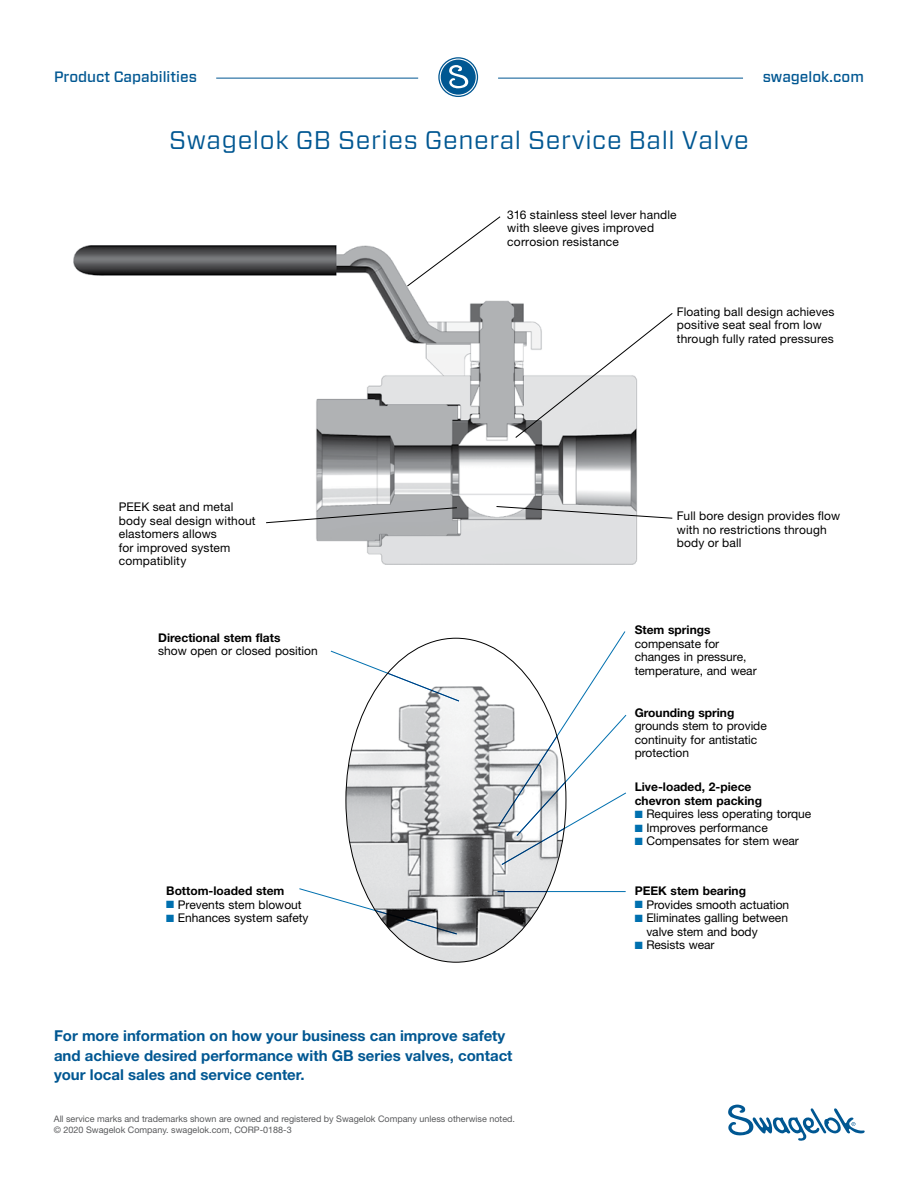
<style>
.page{position:relative;width:918px;height:1188px;background:#fff}
.page>*{position:absolute;margin:0;border:0;box-sizing:border-box;transform-origin:0 0}
.t1{font:25.5px "Forza";letter-spacing:.025em;color:#005792}
.t2{font:700 15px/19.5px "Helvetica Neue LT Std";color:#005792}
.t3{font:500 15px "Forza";color:#005792}
.t4{font:12px/13.5px "Helvetica Neue LT Std";color:#000}
.t5{font:700 12px/13.5px "Helvetica Neue LT Std";color:#000}
.t6{font:9px/10.8px "Helvetica Neue LT Std";color:#58595b}
.s1{color:#0070af}
</style>
<div class="page">
<hr style="left:216px;top:78px;width:202px;height:1px;background:#005792">
<hr style="left:498px;top:78px;width:245px;height:1px;background:#005792">
<svg style="left:439px;top:58px;width:38px;height:38px"></svg>
<div style="left:438px;top:57px;width:40px;height:40px;border:1px solid #005792;border-radius:50%"></div>
<div style="left:441px;top:60px;width:35px;height:35px;background:#005792;border-radius:50%"></div>
<svg style="left:449px;top:65px;width:19px;height:24px"></svg>
<svg style="left:728px;top:1104px;width:137px;height:37px"></svg>
<img style="left:73px;top:245px;width:564px;height:320px">
<svg style="left:566px;top:631px;width:61px;height:197px"></svg>
<hr style="left:498px;top:891px;width:128px;height:1px;background:#0070af">
<svg style="left:299px;top:888px;width:47px;height:15px"></svg>
<svg style="left:330px;top:650px;width:16px;height:8px"></svg>
<svg style="left:406px;top:216px;width:95px;height:71px"></svg>
<svg style="left:265px;top:507px;width:193px;height:17px"></svg>
<svg style="left:515px;top:312px;width:158px;height:127px"></svg>
<img style="left:346px;top:638px;width:220px;height:324px">
<svg style="left:496px;top:506px;width:177px;height:13px"></svg>
<p class="t3" style="left:54px;top:67px;width:144px">Product Capabilities</p>
<p class="t3" style="left:763px;top:67px;width:103px">swagelok.com</p>
<h1 class="t1" style="left:169px;top:123px;width:581px">Swagelok GB Series General Service Ball Valve</h1>
<p class="t4" style="left:507px;top:208px;width:171px">316 stainless steel lever handle with sleeve gives improved corrosion resistance</p>
<p class="t4" style="left:119px;top:500px;width:138px">PEEK seat and metal body seal design without elastomers allows<br>for improved system compatiblity</p>
<p class="t5" style="left:158px;top:630px;width:124px">Directional stem flats</p>
<p class="t4" style="left:158px;top:644px;width:161px">show open or closed position</p>
<p class="t5" style="left:166px;top:884px;width:120px">Bottom-loaded stem</p>
<p class="t4" style="left:166px;top:898px;width:137px"><span class="s1">■</span> Prevents stem blowout</p>
<p class="t4" style="left:166px;top:911px;width:144px"><span class="s1">■</span> Enhances system safety</p>
<p class="t2" style="left:54px;top:1026px;width:460px">For more information on how your business can improve safety and achieve desired performance with GB series valves, contact your local sales and service center.</p>
<p class="t6" style="left:54px;top:1114px;width:463px">All service marks and trademarks shown are owned and registered by Swagelok Company unless otherwise noted. © 2020 Swagelok Company. swagelok.com, CORP-0188-3</p>
<p class="t4" style="left:677px;top:304px;width:159px">Floating ball design achieves positive seat seal from low through fully rated pressures</p>
<p class="t4" style="left:677px;top:509px;width:165px">Full bore design provides flow with no restrictions through body or ball</p>
<p class="t5" style="left:635px;top:623px;width:77px">Stem springs</p>
<p class="t4" style="left:635px;top:637px;width:124px">compensate for changes in pressure, temperature, and wear</p>
<p class="t5" style="left:635px;top:705px;width:101px">Grounding spring</p>
<p class="t4" style="left:635px;top:719px;width:134px">grounds stem to provide continuity for antistatic protection</p>
<p class="t5" style="left:635px;top:780px;width:129px">Live-loaded, 2-piece chevron stem packing</p>
<p class="t4" style="left:635px;top:807px;width:178px"><span class="s1">■</span> Requires less operating torque</p>
<p class="t4" style="left:635px;top:821px;width:135px"><span class="s1">■</span> Improves performance</p>
<p class="t4" style="left:635px;top:834px;width:166px"><span class="s1">■</span> Compensates for stem wear</p>
<p class="t5" style="left:635px;top:884px;width:113px">PEEK stem bearing</p>
<p class="t4" style="left:635px;top:898px;width:156px"><span class="s1">■</span> Provides smooth actuation</p>
<p class="t4" style="left:646px;top:911px;width:143px;text-indent:-12px"><span class="s1">■</span> Eliminates galling between valve stem and body</p>
<p class="t4" style="left:635px;top:938px;width:81px"><span class="s1">■</span> Resists wear</p>
</div>
